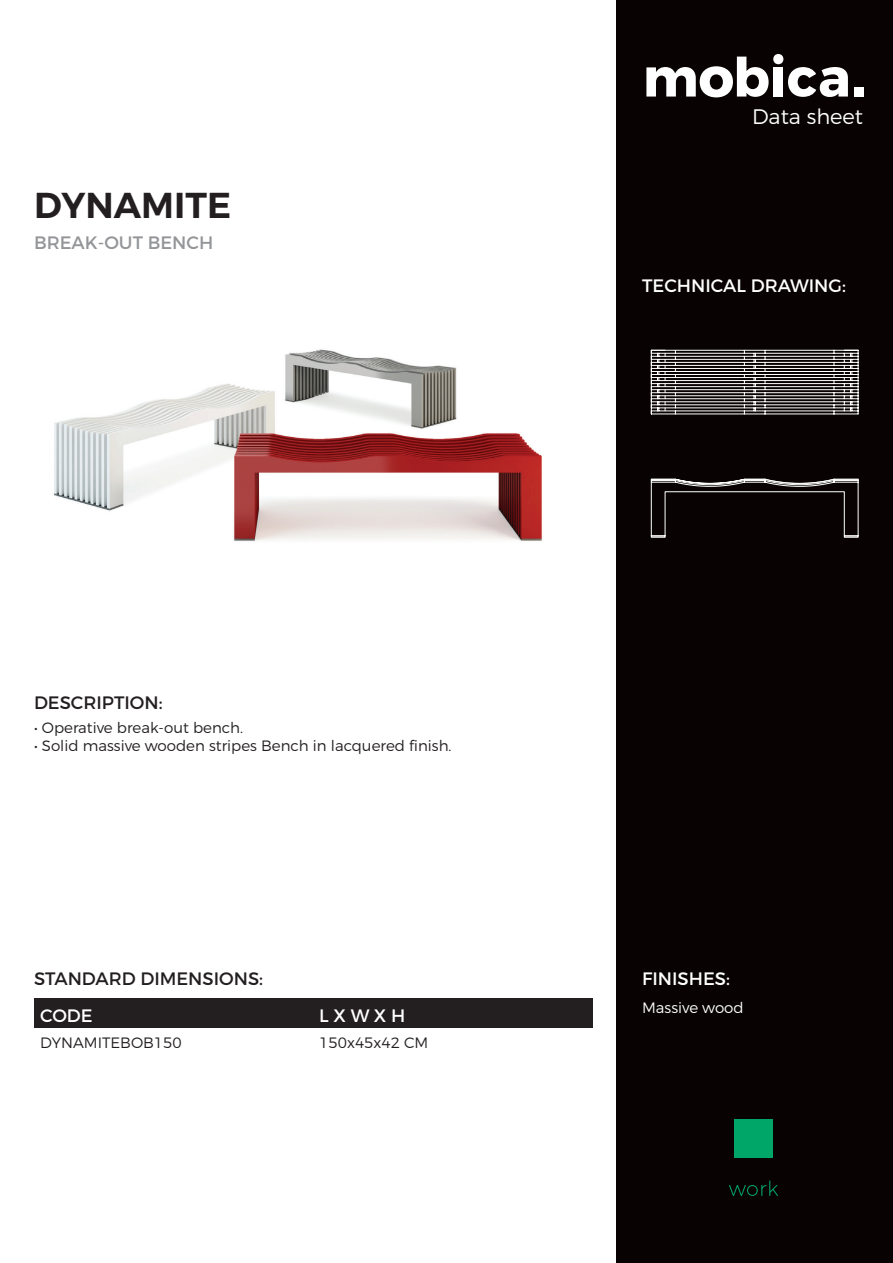
<style>
.page{position:relative;width:893px;height:1263px;background:#fff}
.page>*{position:absolute;margin:0;border:0;box-sizing:border-box;transform-origin:0 0}
.t1{font:600 36px "Montserrat";color:#231f20}
.t2{font:300 21px "Montserrat";color:#fff}
.t3{font:18px "Montserrat";color:#fff}
.t4{font:18px "Montserrat";color:#231f20}
.t5{font:18px "Montserrat";color:#939598}
.t6{font:300 15px "Montserrat";color:#231f20}
.t7{font:300 15px "Montserrat";color:#fff}
</style>
<div class="page">
<div style="left:616px;top:0;width:277px;height:1263px;background:#080302"></div>
<div style="left:773px;top:67px;width:10px;height:30px;background:#fff"></div>
<div style="left:773px;top:54px;width:10px;height:10px;background:#fff;border-radius:50%"></div>
<svg style="left:788px;top:67px;width:60px;height:30px"></svg>
<div style="left:854px;top:87px;width:9px;height:10px;background:#fff"></div>
<svg style="left:646px;top:57px;width:123px;height:40px"></svg>
<div style="left:734px;top:1119px;width:39px;height:39px;background:#00a668"></div>
<svg style="left:729px;top:1180px;width:49px;height:16px"></svg>
<div style="left:34px;top:998px;width:279px;height:30px;background:#231f20"></div>
<div style="left:313px;top:998px;width:279px;height:30px;background:#231f20"></div>
<img style="left:54px;top:349px;width:488px;height:192px">
<svg style="left:650px;top:478px;width:209px;height:60px"></svg>
<svg style="left:651px;top:349px;width:208px;height:66px"></svg>
<h1 class="t1" style="left:34px;top:183px;width:199px">DYNAMITE</h1>
<p class="t5" style="left:34px;top:232px;width:181px">BREAK-OUT BENCH</p>
<p class="t4" style="left:34px;top:691px;width:130px">DESCRIPTION:</p>
<p class="t6" style="left:34px;top:718px;width:211px">• Operative break-out bench.</p>
<p class="t6" style="left:34px;top:736px;width:419px">• Solid massive wooden stripes Bench in lacquered finish.</p>
<h2 class="t2" style="left:752px;top:103px;width:113px">Data sheet</h2>
<p class="t3" style="left:642px;top:275px;width:205px">TECHNICAL DRAWING:</p>
<p class="t4" style="left:34px;top:968px;width:231px">STANDARD DIMENSIONS:</p>
<p class="t3" style="left:642px;top:968px;width:89px">FINISHES:</p>
<p class="t3" style="left:40px;top:1004px;width:54px">CODE</p>
<p class="t3" style="left:319px;top:1004px;width:87px">L X W X H</p>
<p class="t6" style="left:40px;top:1034px;width:143px">DYNAMITEBOB150</p>
<p class="t6" style="left:319px;top:1034px;width:111px">150x45x42 CM</p>
<p class="t7" style="left:642px;top:998px;width:103px">Massive wood</p>
</div>
